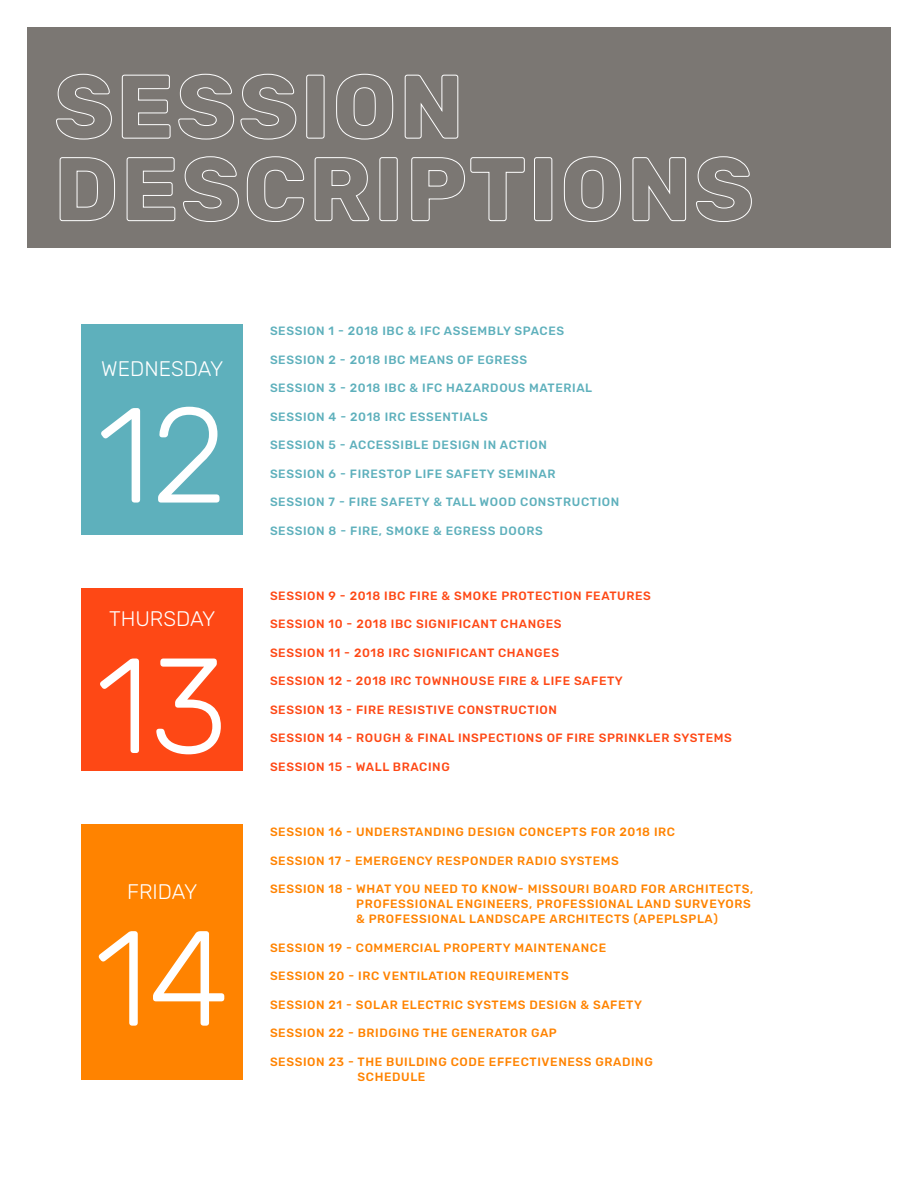
<style>
.page{position:relative;width:918px;height:1188px;background:#fff}
.page>*{position:absolute;margin:0;border:0;box-sizing:border-box;transform-origin:0 0}
.t1{font:300 135px "Rubik";color:#fff}
.t2{font:300 21px "Rubik";color:#fff}
.t3{font:500 12px/15px "Rubik";letter-spacing:.05em;color:#ff8300}
.t4{font:500 12px "Rubik";letter-spacing:.05em;color:#fe4815}
.t5{font:500 12px "Rubik";letter-spacing:.05em;color:#5eb0bc}
</style>
<div class="page">
<div style="left:81px;top:324px;width:162px;height:211px;background:#5eb0bc"></div>
<div style="left:81px;top:589px;width:162px;height:182px;background:#fe4815"></div>
<div style="left:81px;top:825px;width:162px;height:255px;background:#ff8300"></div>
<div style="left:27px;top:27px;width:864px;height:221px;background:#7b7773"></div>
<svg style="left:56px;top:73px;width:56px;height:67px"></svg>
<svg style="left:121px;top:74px;width:50px;height:65px"></svg>
<svg style="left:178px;top:73px;width:56px;height:67px"></svg>
<svg style="left:240px;top:73px;width:57px;height:67px"></svg>
<svg style="left:306px;top:74px;width:19px;height:65px"></svg>
<svg style="left:336px;top:73px;width:58px;height:67px"></svg>
<svg style="left:404px;top:74px;width:55px;height:65px"></svg>
<svg style="left:59px;top:157px;width:56px;height:65px"></svg>
<svg style="left:126px;top:157px;width:50px;height:64px"></svg>
<svg style="left:183px;top:156px;width:56px;height:66px"></svg>
<svg style="left:247px;top:156px;width:58px;height:66px"></svg>
<svg style="left:314px;top:157px;width:56px;height:64px"></svg>
<svg style="left:379px;top:157px;width:19px;height:64px"></svg>
<svg style="left:411px;top:157px;width:114px;height:64px"></svg>
<svg style="left:534px;top:157px;width:19px;height:64px"></svg>
<svg style="left:564px;top:156px;width:57px;height:66px"></svg>
<svg style="left:632px;top:157px;width:54px;height:64px"></svg>
<svg style="left:696px;top:156px;width:56px;height:66px"></svg>
<h2 class="t2" style="left:101px;top:357px;width:124px">WEDNESDAY</h2>
<h1 class="t1" style="left:97px;top:380px;width:131px">12</h1>
<h2 class="t2" style="left:109px;top:607px;width:108px">THURSDAY</h2>
<h1 class="t1" style="left:96px;top:631px;width:133px">13</h1>
<h2 class="t2" style="left:127px;top:880px;width:72px">FRIDAY</h2>
<h1 class="t1" style="left:95px;top:903px;width:136px">14</h1>
<p class="t5" style="left:270px;top:324px;width:296px">SESSION 1 - 2018 IBC &amp; IFC ASSEMBLY SPACES</p>
<p class="t5" style="left:270px;top:353px;width:259px">SESSION 2 - 2018 IBC MEANS OF EGRESS</p>
<p class="t5" style="left:270px;top:381px;width:324px">SESSION 3 - 2018 IBC &amp; IFC HAZARDOUS MATERIAL</p>
<p class="t5" style="left:270px;top:410px;width:219px">SESSION 4 - 2018 IRC ESSENTIALS</p>
<p class="t5" style="left:270px;top:438px;width:279px">SESSION 5 - ACCESSIBLE DESIGN IN ACTION</p>
<p class="t5" style="left:270px;top:467px;width:287px">SESSION 6 - FIRESTOP LIFE SAFETY SEMINAR</p>
<p class="t5" style="left:270px;top:495px;width:351px">SESSION 7 - FIRE SAFETY &amp; TALL WOOD CONSTRUCTION</p>
<p class="t5" style="left:270px;top:524px;width:274px">SESSION 8 - FIRE, SMOKE &amp; EGRESS DOORS</p>
<p class="t4" style="left:270px;top:589px;width:382px">SESSION 9 - 2018 IBC FIRE &amp; SMOKE PROTECTION FEATURES</p>
<p class="t4" style="left:270px;top:617px;width:293px">SESSION 10 - 2018 IBC SIGNIFICANT CHANGES</p>
<p class="t4" style="left:270px;top:646px;width:291px">SESSION 11 - 2018 IRC SIGNIFICANT CHANGES</p>
<p class="t4" style="left:270px;top:674px;width:354px">SESSION 12 - 2018 IRC TOWNHOUSE FIRE &amp; LIFE SAFETY</p>
<p class="t4" style="left:270px;top:703px;width:288px">SESSION 13 - FIRE RESISTIVE CONSTRUCTION</p>
<p class="t4" style="left:270px;top:731px;width:463px">SESSION 14 - ROUGH &amp; FINAL INSPECTIONS OF FIRE SPRINKLER SYSTEMS</p>
<p class="t4" style="left:270px;top:760px;width:181px">SESSION 15 - WALL BRACING</p>
<p class="t3" style="left:270px;top:825px;width:407px">SESSION 16 - UNDERSTANDING DESIGN CONCEPTS FOR 2018 IRC</p>
<p class="t3" style="left:270px;top:853px;width:350px">SESSION 17 - EMERGENCY RESPONDER RADIO SYSTEMS</p>
<p class="t3" style="left:356px;top:882px;width:399px;text-indent:-86px">SESSION 18 - WHAT YOU NEED TO KNOW- MISSOURI BOARD FOR ARCHITECTS,<br>PROFESSIONAL ENGINEERS, PROFESSIONAL LAND SURVEYORS &amp; PROFESSIONAL LANDSCAPE ARCHITECTS (APEPLSPLA)</p>
<p class="t3" style="left:270px;top:940px;width:338px">SESSION 19 - COMMERCIAL PROPERTY MAINTENANCE</p>
<p class="t3" style="left:270px;top:969px;width:300px">SESSION 20 - IRC VENTILATION REQUIREMENTS</p>
<p class="t3" style="left:270px;top:997px;width:374px">SESSION 21 - SOLAR ELECTRIC SYSTEMS DESIGN &amp; SAFETY</p>
<p class="t3" style="left:270px;top:1026px;width:288px">SESSION 22 - BRIDGING THE GENERATOR GAP</p>
<p class="t3" style="left:358px;top:1054px;width:297px;text-indent:-88px">SESSION 23 - THE BUILDING CODE EFFECTIVENESS GRADING<br>SCHEDULE</p>
</div>
